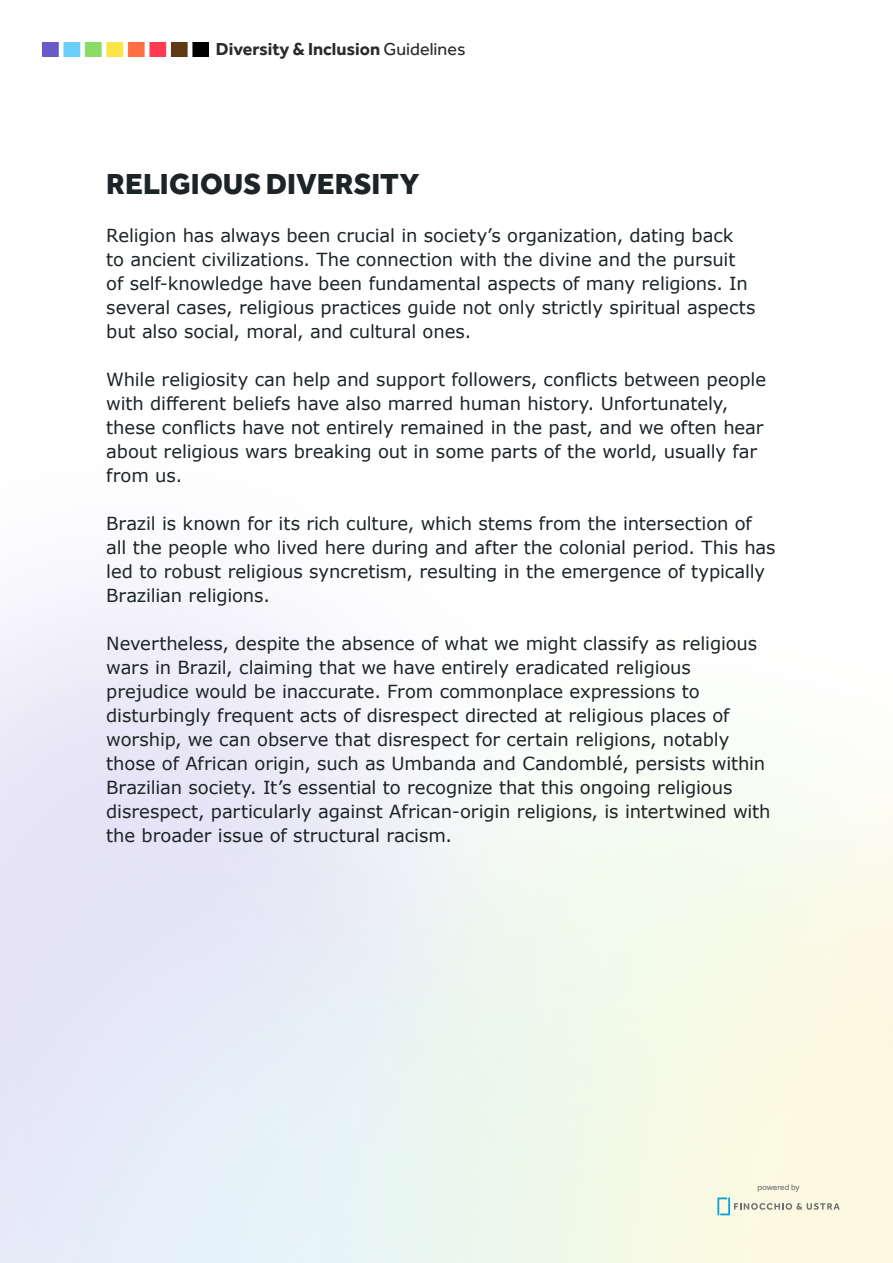
<style>
.page{position:relative;width:893px;height:1263px;background:#fff}
.page>*{position:absolute;margin:0;border:0;box-sizing:border-box;transform-origin:0 0}
.t1{font:800 30px "Effra";letter-spacing:.005em;color:#1d2427}
.t2{font:18px/24px "Verdana";letter-spacing:-.005em;color:#1d2427}
.t3{font:700 18px "Effra";color:#282a2b}
.t4{font:8.55px "Effra";letter-spacing:-.015em;color:#6d6e71}
.s1{font-weight:400}
</style>
<div class="page">
<img style="left:0;top:42px;width:893px;height:1221px">
<svg style="left:717px;top:1197px;width:123px;height:18px;background:#dfe3d2"></svg>
<img style="left:43px;top:43px;width:165px;height:13px">
<p class="t3" style="left:216px;top:38px;width:251px">Diversity &amp; Inclusion <span class="s1">Guidelines</span></p>
<p class="t1" style="left:106px;top:166px;width:315px">RELIGIOUS DIVERSITY</p>
<p class="t2" style="left:106px;top:224px;width:651px">Religion has always been crucial in society’s organization, dating back to ancient civilizations. The connection with the divine and the pursuit of self-knowledge have been fundamental aspects of many religions. In several cases, religious practices guide not only strictly spiritual aspects but also social, moral, and cultural ones.</p>
<p class="t2" style="left:106px;top:368px;width:661px">While religiosity can help and support followers, conflicts between people with different beliefs have also marred human history. Unfortunately, these conflicts have not entirely remained in the past, and we often hear about religious wars breaking out in some parts of the world, usually far from us.</p>
<p class="t2" style="left:106px;top:512px;width:671px">Brazil is known for its rich culture, which stems from the intersection of all the people who lived here during and after the colonial period. This has led to robust religious syncretism, resulting in the emergence of typically Brazilian religions.</p>
<p class="t2" style="left:106px;top:632px;width:666px">Nevertheless, despite the absence of what we might classify as religious wars in Brazil, claiming that we have entirely eradicated religious prejudice would be inaccurate. From commonplace expressions to disturbingly frequent acts of disrespect directed at religious places of worship, we can observe that disrespect for certain religions, notably those of African origin, such as Umbanda and Candomblé, persists within Brazilian society. It’s essential to recognize that this ongoing religious disrespect, particularly against African-origin religions, is intertwined with the broader issue of structural racism.</p>
<p class="t4" style="left:757px;top:1182px;width:44px">powered by</p>
</div>
